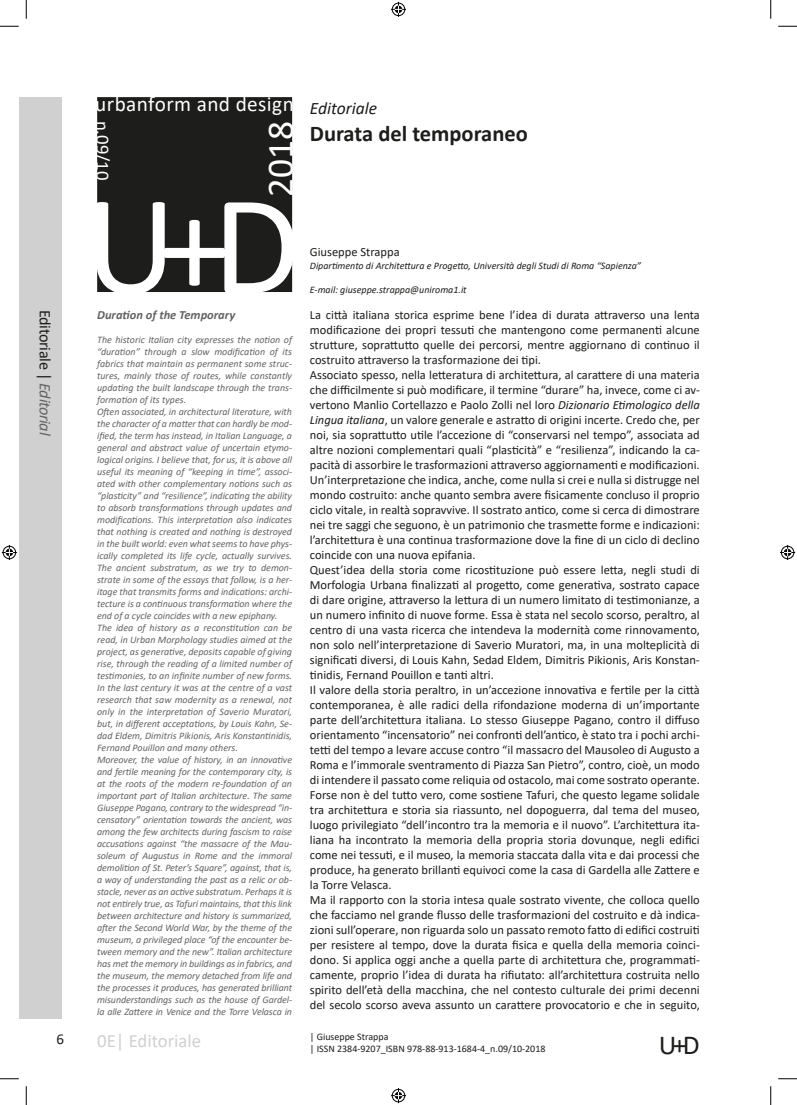
<style>
.page{position:relative;width:797px;height:1105px;background:#fff}
.page>*{position:absolute;margin:0;border:0;box-sizing:border-box;transform-origin:0 0}
.t1{font:143.75px "Calibri";color:#fff}
.t2{font:37.5px "Calibri";color:#fff}
.t3{font:27.5px "Calibri";color:#1d1d1b}
.t4{font:700 22.5px "Calibri";color:#1d1d1b}
.t5{font:21.25px "Calibri";letter-spacing:.02em;color:#fff}
.t6{font:18.75px "Calibri";color:#d0d0d0}
.t7{font:18.75px "Calibri";color:#fff}
.t8{font:italic 17.5px "Calibri";color:#1d1d1b}
.t9{font:16.25px "Calibri";letter-spacing:-.02em;color:#1d1d1b}
.t10{font:15px "Calibri";color:#1d1d1b}
.t11{font:12.5px/15px "Calibri";color:#1d1d1b;text-align:justify}
.t12{font:italic 700 12.5px "Calibri";color:#646363}
.t13{font:italic 10px/12px "Calibri";letter-spacing:-.005em;color:#646363;text-align:justify}
.t14{font:italic 10px "Calibri";color:#1d1d1b}
.t15{font:10px "Calibri";color:#1d1d1b}
.s1{font-style:italic;color:#646363}
.s2{font-style:italic}
</style>
<div class="page">
<div style="left:19px;top:97px;width:43px;height:921px;background:#d0d0d0"></div>
<div style="left:98px;top:98px;width:193px;height:193px;background:#1d1d1b"></div>
<div style="left:97px;top:97px;width:195px;height:195px;border:1px solid #1d1d1b"></div>
<svg style="left:0;top:25px;width:19px;height:2px"></svg>
<svg style="left:778px;top:25px;width:19px;height:2px"></svg>
<svg style="left:0;top:1078px;width:19px;height:1px"></svg>
<svg style="left:778px;top:1078px;width:19px;height:1px"></svg>
<svg style="left:25px;top:0;width:2px;height:19px"></svg>
<svg style="left:25px;top:1086px;width:2px;height:19px"></svg>
<svg style="left:770px;top:0;width:1px;height:19px"></svg>
<svg style="left:770px;top:1086px;width:1px;height:19px"></svg>
<svg style="left:391px;top:2px;width:15px;height:15px"></svg>
<svg style="left:391px;top:1088px;width:15px;height:15px"></svg>
<svg style="left:2px;top:545px;width:15px;height:15px"></svg>
<svg style="left:780px;top:545px;width:15px;height:15px"></svg>
<p class="t9" style="left:57px;top:310px;width:127px;rotate:90deg">Editoriale | <span class="s1">Editorial</span></p>
<p class="t5" style="left:95px;top:89px;width:200px">urbanform and design</p>
<p class="t7" style="left:116px;top:121px;width:61px;rotate:90deg">n.09/10</p>
<p class="t2" style="left:254px;top:197px;width:78px;rotate:-90deg">2018</p>
<p class="t1" style="left:84px;top:146px;width:218px">U+D</p>
<p class="t12" style="left:97px;top:306px;width:140px">Duration of the Temporary</p>
<p class="t13" style="left:97px;top:333px;width:196px">The historic Italian city expresses the notion of “duration” through a slow modification of its fabrics that maintain as permanent some struc&shy;tures, mainly those of routes, while constantly updating the built landscape through the trans&shy;formation of its types.</p>
<p class="t13" style="left:97px;top:405px;width:196px">Often associated, in architectural literature, with the character of a matter that can hardly be mod&shy;ified, the term has instead, in Italian Language, a general and abstract value of uncertain etymo&shy;logical origins. I believe that, for us, it is above all useful its meaning of “keeping in time”, associ&shy;ated with other complementary notions such as “plasticity” and “resilience”, indicating the ability to absorb transformations through updates and modifications. This interpretation also indicates that nothing is created and nothing is destroyed in the built world: even what seems to have phys&shy;ically completed its life cycle, actually survives.<br>The ancient substratum, as we try to demon&shy;strate in some of the essays that follow, is a her&shy;itage that transmits forms and indications: archi&shy;tecture is a continuous transformation where the end of a cycle coincides with a new epiphany.</p>
<p class="t13" style="left:97px;top:621px;width:196px">The idea of history as a reconstitution can be read, in Urban Morphology studies aimed at the project, as generative, deposits capable of giving rise, through the reading of a limited number of testimonies, to an infinite number of new forms.<br>In the last century it was at the centre of a vast research that saw modernity as a renewal, not only in the interpretation of Saverio Muratori, but, in different acceptations, by Louis Kahn, Se&shy;dad Eldem, Dimitris Pikionis, Aris Konstantinidis, Fernand Pouillon and many others.</p>
<p class="t13" style="left:97px;top:753px;width:196px">Moreover, the value of history, in an innovative and fertile meaning for the contemporary city, is at the roots of the modern re-foundation of an important part of Italian architecture. The same Giuseppe Pagano, contrary to the widespread “in&shy;censatory” orientation towards the ancient, was among the few architects during fascism to raise accusations against “the massacre of the Mau&shy;soleum of Augustus in Rome and the immoral demolition of St. Peter’s Square”, against, that is, a way of understanding the past as a relic or ob&shy;stacle, never as an active substratum. Perhaps it is not entirely true, as Tafuri maintains, that this link between architecture and history is summarized, after the Second World War, by the theme of the museum, a privileged place “of the encounter be&shy;tween memory and the new”. Italian architecture has met the memory in buildings as in fabrics, and the museum, the memory detached from life and the processes it produces, has generated brilliant misunderstandings such as the house of Gardel&shy;la alle Zattere in Venice and the Torre Velasca in</p>
<p class="t8" style="left:310px;top:96px;width:69px">Editoriale</p>
<p class="t4" style="left:310px;top:118px;width:219px">Durata del temporaneo</p>
<p class="t11" style="left:310px;top:244px;width:91px">Giuseppe Strappa</p>
<p class="t14" style="left:310px;top:258px;width:333px">Dipartimento di Architettura e Progetto, Università degli Studi di Roma “Sapienza”</p>
<p class="t14" style="left:310px;top:282px;width:158px">E-mail: giuseppe.strappa@uniroma1.it</p>
<p class="t11" style="left:310px;top:307px;width:391px">La città italiana storica esprime bene l’idea di durata attraverso una lenta modificazione dei propri tessuti che mantengono come permanenti alcune strutture, soprattutto quelle dei percorsi, mentre aggiornano di continuo il costruito attraverso la trasformazione dei tipi.</p>
<p class="t11" style="left:310px;top:367px;width:391px">Associato spesso, nella letteratura di architettura, al carattere di una materia che difficilmente si può modificare, il termine “durare” ha, invece, come ci av&shy;vertono Manlio Cortellazzo e Paolo Zolli nel loro <span class="s2">Dizionario Etimologico della Lingua italiana</span>, un valore generale e astratto di origini incerte. Credo che, per noi, sia soprattutto utile l’accezione di “conservarsi nel tempo”, associata ad altre nozioni complementari quali “plasticità” e “resilienza”, indicando la ca&shy;pacità di assorbire le trasformazioni attraverso aggiornamenti e modificazioni.<br>Un’interpretazione che indica, anche, come nulla si crei e nulla si distrugge nel mondo costruito: anche quanto sembra avere fisicamente concluso il proprio ciclo vitale, in realtà sopravvive. Il sostrato antico, come si cerca di dimostrare nei tre saggi che seguono, è un patrimonio che trasmette forme e indicazioni: l’architettura è una continua trasformazione dove la fine di un ciclo di declino coincide con una nuova epifania.</p>
<p class="t11" style="left:310px;top:562px;width:391px">Quest’idea della storia come ricostituzione può essere letta, negli studi di Morfologia Urbana finalizzati al progetto, come generativa, sostrato capace di dare origine, attraverso la lettura di un numero limitato di testimonianze, a un numero infinito di nuove forme. Essa è stata nel secolo scorso, peraltro, al centro di una vasta ricerca che intendeva la modernità come rinnovamento, non solo nell’interpretazione di Saverio Muratori, ma, in una molteplicità di significati diversi, di Louis Kahn, Sedad Eldem, Dimitris Pikionis, Aris Konstan&shy;tinidis, Fernand Pouillon e tanti altri.</p>
<p class="t11" style="left:310px;top:682px;width:391px">Il valore della storia peraltro, in un’accezione innovativa e fertile per la città contemporanea, è alle radici della rifondazione moderna di un’importante parte dell’architettura italiana. Lo stesso Giuseppe Pagano, contro il diffuso orientamento “incensatorio” nei confronti dell’antico, è stato tra i pochi archi&shy;tetti del tempo a levare accuse contro “il massacro del Mausoleo di Augusto a Roma e l’immorale sventramento di Piazza San Pietro”, contro, cioè, un modo di intendere il passato come reliquia od ostacolo, mai come sostrato operante.</p>
<p class="t11" style="left:310px;top:787px;width:391px">Forse non è del tutto vero, come sostiene Tafuri, che questo legame solidale tra architettura e storia sia riassunto, nel dopoguerra, dal tema del museo, luogo privilegiato “dell’incontro tra la memoria e il nuovo”. L’architettura ita&shy;liana ha incontrato la memoria della propria storia dovunque, negli edifici come nei tessuti, e il museo, la memoria staccata dalla vita e dai processi che produce, ha generato brillanti equivoci come la casa di Gardella alle Zattere e la Torre Velasca.</p>
<p class="t11" style="left:310px;top:892px;width:391px">Ma il rapporto con la storia intesa quale sostrato vivente, che colloca quello che facciamo nel grande flusso delle trasformazioni del costruito e dà indica&shy;zioni sull’operare, non riguarda solo un passato remoto fatto di edifici costruiti per resistere al tempo, dove la durata fisica e quella della memoria coinci&shy;dono. Si applica oggi anche a quella parte di architettura che, programmati&shy;camente, proprio l’idea di durata ha rifiutato: all’architettura costruita nello spirito dell’età della macchina, che nel contesto culturale dei primi decenni del secolo scorso aveva assunto un carattere provocatorio e che in seguito,</p>
<p class="t10" style="left:57px;top:1029px;width:9px">6</p>
<p class="t15" style="left:310px;top:1030px;width:80px">| Giuseppe Strappa</p>
<h3 class="t6" style="left:97px;top:1028px;width:105px">0E| Editoriale</h3>
<p class="t15" style="left:310px;top:1042px;width:237px">| ISSN 2384-9207_ISBN 978-88-913-1684-4_n.09/10-2018</p>
<h3 class="t3" style="left:658px;top:1025px;width:43px">U+D</h3>
</div>
